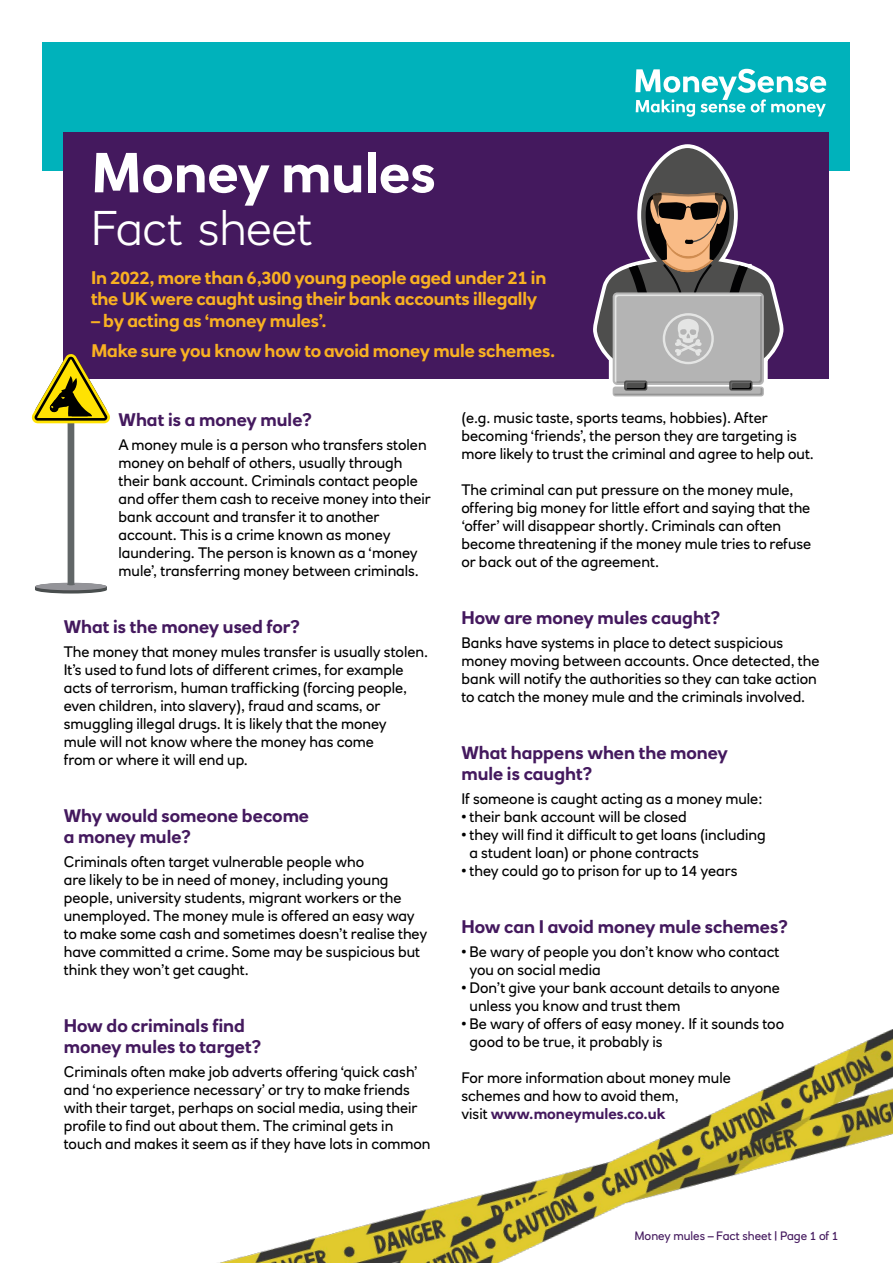
<style>
.page{position:relative;width:893px;height:1263px;background:#fff}
.page>*{position:absolute;margin:0;border:0;box-sizing:border-box;transform-origin:0 0}
.t1{font:700 55.5px "RN House Sans";color:#fff}
.t2{font:300 48px "RN House Sans";color:#fff}
.t3{font:700 18px/21px "RN House Sans";color:#44195e}
.t4{font:700 18px/21.8px "RN House Sans";letter-spacing:-.01em;color:#f9b122}
.t5{font:15px/18px "RN House Sans";color:#000}
.t6{font:12px "RN House Sans";color:#44195e}
.s1{font-weight:700;color:#44195e}
.s2{font-weight:700}
</style>
<div class="page">
<div style="left:43px;top:43px;width:807px;height:128px;background:#00b2bb"></div>
<svg style="left:635px;top:69px;width:191px;height:48px"></svg>
<img style="left:218px;top:1029px;width:675px;height:234px">
<div style="left:64px;top:132px;width:765px;height:247px;background:#44195e"></div>
<svg style="left:32px;top:354px;width:78px;height:239px"></svg>
<svg style="left:613px;top:144px;width:171px;height:253px"></svg>
<div style="left:641px;top:148px;width:93px;height:129px;background:#4e4e4d;border-radius:50%"></div>
<div style="left:613px;top:387px;width:151px;height:9px;background:#b4b4b4;border-radius:3px"></div>
<svg style="left:597px;top:184px;width:183px;height:211px"></svg>
<h1 class="t1" style="left:91px;top:138px;width:347px">Money mules</h1>
<h2 class="t2" style="left:91px;top:199px;width:223px">Fact sheet</h2>
<p class="t4" style="left:91px;top:266px;width:457px">In 2022, more than 6,300 young people aged under 21 in the UK were caught using their bank accounts illegally</p>
<p class="t4" style="left:91px;top:305px;width:466px;line-height:30.3px">– by acting as ‘money mules’.<br>Make sure you know how to avoid money mule schemes.</p>
<p class="t3" style="left:119px;top:409px;width:195px">What is a money mule?</p>
<p class="t5" style="left:119px;top:436px;width:314px">A money mule is a person who transfers stolen money on behalf of others, usually through their bank account. Criminals contact people and offer them cash to receive money into their bank account and transfer it to another account. This is a crime known as money laundering. The person is known as a ‘money mule’, transferring money between criminals.</p>
<p class="t3" style="left:64px;top:616px;width:238px">What is the money used for?</p>
<p class="t5" style="left:64px;top:643px;width:366px">The money that money mules transfer is usually stolen.<br>It’s used to fund lots of different crimes, for example acts of terrorism, human trafficking (forcing people, even children, into slavery), fraud and scams, or smuggling illegal drugs. It is likely that the money<br>mule will not know where the money has come<br>from or where it will end up.</p>
<p class="t3" style="left:64px;top:805px;width:247px">Why would someone become a money mule?</p>
<p class="t5" style="left:64px;top:853px;width:365px">Criminals often target vulnerable people who<br>are likely to be in need of money, including young people, university students, migrant workers or the unemployed. The money mule is offered an easy way to make some cash and sometimes doesn’t realise they have committed a crime. Some may be suspicious but think they won’t get caught.</p>
<p class="t3" style="left:64px;top:1015px;width:199px">How do criminals find money mules to target?</p>
<p class="t5" style="left:64px;top:1063px;width:368px">Criminals often make job adverts offering ‘quick cash’ and ‘no experience necessary’ or try to make friends with their target, perhaps on social media, using their profile to find out about them. The criminal gets in touch and makes it seem as if they have lots in common</p>
<p class="t5" style="left:461px;top:409px;width:354px">(e.g. music taste, sports teams, hobbies). After becoming ‘friends’, the person they are targeting is more likely to trust the criminal and agree to help out.</p>
<p class="t5" style="left:461px;top:481px;width:351px">The criminal can put pressure on the money mule, offering big money for little effort and saying that the ‘offer’ will disappear shortly. Criminals can often become threatening if the money mule tries to refuse or back out of the agreement.</p>
<p class="t3" style="left:461px;top:607px;width:261px">How are money mules caught?</p>
<p class="t5" style="left:461px;top:634px;width:360px">Banks have systems in place to detect suspicious money moving between accounts. Once detected, the bank will notify the authorities so they can take action to catch the money mule and the criminals involved.</p>
<p class="t3" style="left:461px;top:742px;width:268px">What happens when the money mule is caught?</p>
<p class="t5" style="left:461px;top:790px;width:302px">If someone is caught acting as a money mule:</p>
<p class="t5" style="left:461px;top:808px;width:227px">• their bank account will be closed</p>
<p class="t5" style="left:469px;top:826px;width:298px;text-indent:-8px">• they will find it difficult to get loans (including a student loan) or phone contracts</p>
<p class="t5" style="left:461px;top:862px;width:278px">• they could go to prison for up to 14 years</p>
<p class="t3" style="left:461px;top:916px;width:328px">How can I avoid money mule schemes?</p>
<p class="t5" style="left:469px;top:943px;width:311px;text-indent:-8px">• Be wary of people you don’t know who contact you on social media</p>
<p class="t5" style="left:469px;top:979px;width:312px;text-indent:-8px">• Don’t give your bank account details to anyone unless you know and trust them</p>
<p class="t5" style="left:469px;top:1015px;width:316px;text-indent:-8px">• Be wary of offers of easy money. If it sounds too good to be true, it probably is</p>
<p class="t5" style="left:461px;top:1069px;width:271px">For more information about money mule schemes and how to avoid them,<br>visit <span class="s1">www.moneymules.co.uk</span></p>
<p class="t6" style="left:634px;top:1228px;width:206px">Money mules – Fact sheet <span class="s2">|</span> Page 1 of 1</p>
</div>
